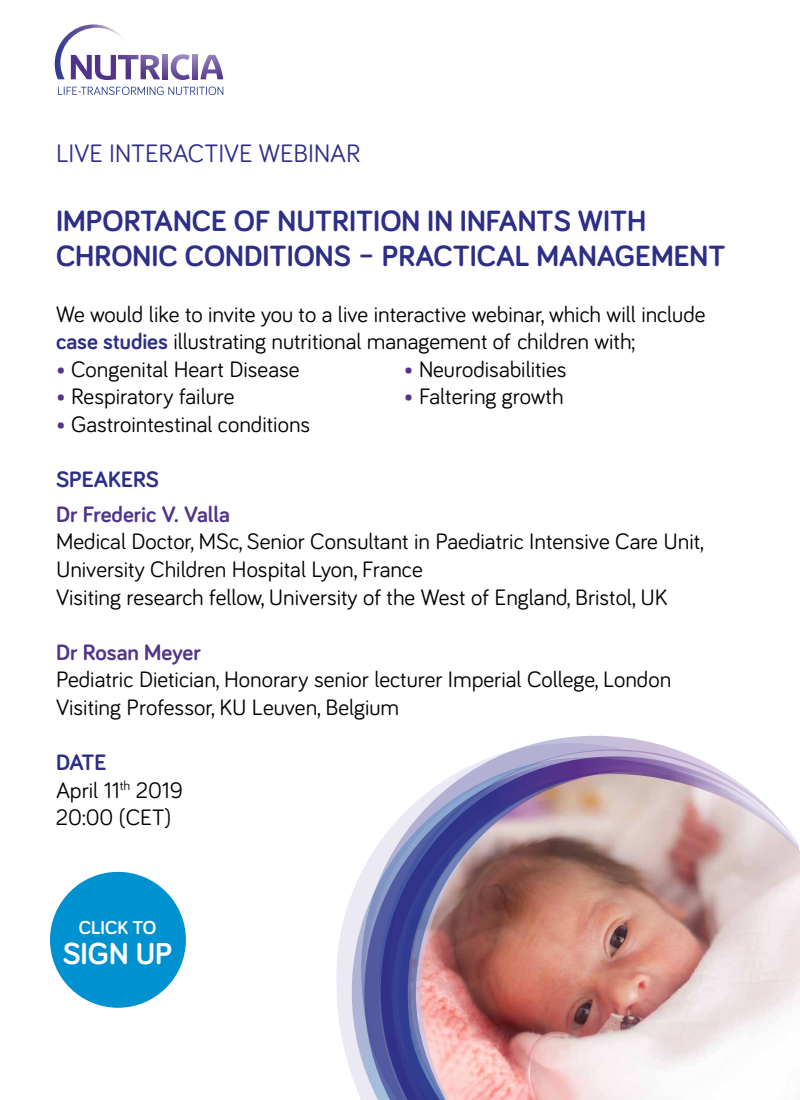
<style>
.page{position:relative;width:800px;height:1100px;background:#fff}
.page>*{position:absolute;margin:0;border:0;box-sizing:border-box;transform-origin:0 0}
.t1{font:700 31.3px "Bariol";color:#fff}
.t2{font:700 30.2px/35px "Bariol";color:#2d2e87}
.t3{font:26px "Bariol";color:#2d2e87}
.t4{font:23px/27.6px "Bariol";color:#000}
.t5{font:700 23px "Bariol";color:#51348b}
.t6{font:700 23px "Bariol";color:#2d2e87}
.t7{font:700 19.3px "Bariol";color:#fff}
.s1{font-weight:700;color:#2d2e87}
.s2{color:#51348b}
</style>
<div class="page">
<svg style="left:336px;top:895px;width:16px;height:180px;fill:#ebe9f4"></svg>
<svg style="left:352px;top:874px;width:9px;height:225px;background:#d5d5e8"></svg>
<svg style="left:361px;top:736px;width:331px;height:364px"></svg>
<svg style="left:381px;top:756px;width:418px;height:344px"></svg>
<img style="left:395px;top:776px;width:189px;height:324px">
<svg style="left:192px;top:55px;width:6px;height:24px"></svg>
<svg style="left:200px;top:55px;width:23px;height:24px"></svg>
<svg style="left:171px;top:54px;width:19px;height:26px"></svg>
<svg style="left:163px;top:55px;width:5px;height:24px"></svg>
<svg style="left:58px;top:87px;width:165px;height:8px"></svg>
<svg style="left:55px;top:24px;width:105px;height:56px"></svg>
<div style="left:50px;top:872px;width:136px;height:136px;background:#0091d0;border-radius:50%"></div>
<p class="t3" style="left:56px;top:136px;width:306px">LIVE INTERACTIVE WEBINAR</p>
<h2 class="t2" style="left:56px;top:203px;width:671px">IMPORTANCE OF NUTRITION IN INFANTS WITH<br>CHRONIC CONDITIONS – PRACTICAL MANAGEMENT</h2>
<p class="t4" style="left:56px;top:299px;width:651px">We would like to invite you to a live interactive webinar, which will include <span class="s1">case studies</span> illustrating nutritional management of children with;</p>
<p class="t4" style="left:56px;top:354px;width:245px"><span class="s2">•</span> Congenital Heart Disease</p>
<p class="t4" style="left:56px;top:382px;width:180px"><span class="s2">•</span> Respiratory failure</p>
<p class="t4" style="left:56px;top:409px;width:256px"><span class="s2">•</span> Gastrointestinal conditions</p>
<p class="t4" style="left:404px;top:354px;width:164px"><span class="s2">•</span> Neurodisabilities</p>
<p class="t4" style="left:404px;top:382px;width:161px"><span class="s2">•</span> Faltering growth</p>
<p class="t6" style="left:56px;top:464px;width:105px">SPEAKERS</p>
<p class="t5" style="left:56px;top:498px;width:175px">Dr Frederic V. Valla</p>
<p class="t4" style="left:56px;top:527px;width:649px">Medical Doctor, MSc, Senior Consultant in Paediatric Intensive Care Unit,<br>University Children Hospital Lyon, France<br>Visiting research fellow, University of the West of England, Bristol, UK</p>
<p class="t5" style="left:56px;top:636px;width:146px">Dr Rosan Meyer</p>
<p class="t4" style="left:56px;top:665px;width:617px">Pediatric Dietician, Honorary senior lecturer Imperial College, London<br>Visiting Professor, KU Leuven, Belgium</p>
<p class="t4" style="left:56px;top:748px;width:129px"><span class="s1">DATE<br></span>April 11<sup>th</sup> 2019<br>20:00 (CET)</p>
<p class="t7" style="left:79px;top:914px;width:79px">CLICK TO</p>
<h1 class="t1" style="left:63px;top:932px;width:111px">SIGN UP</h1>
</div>
